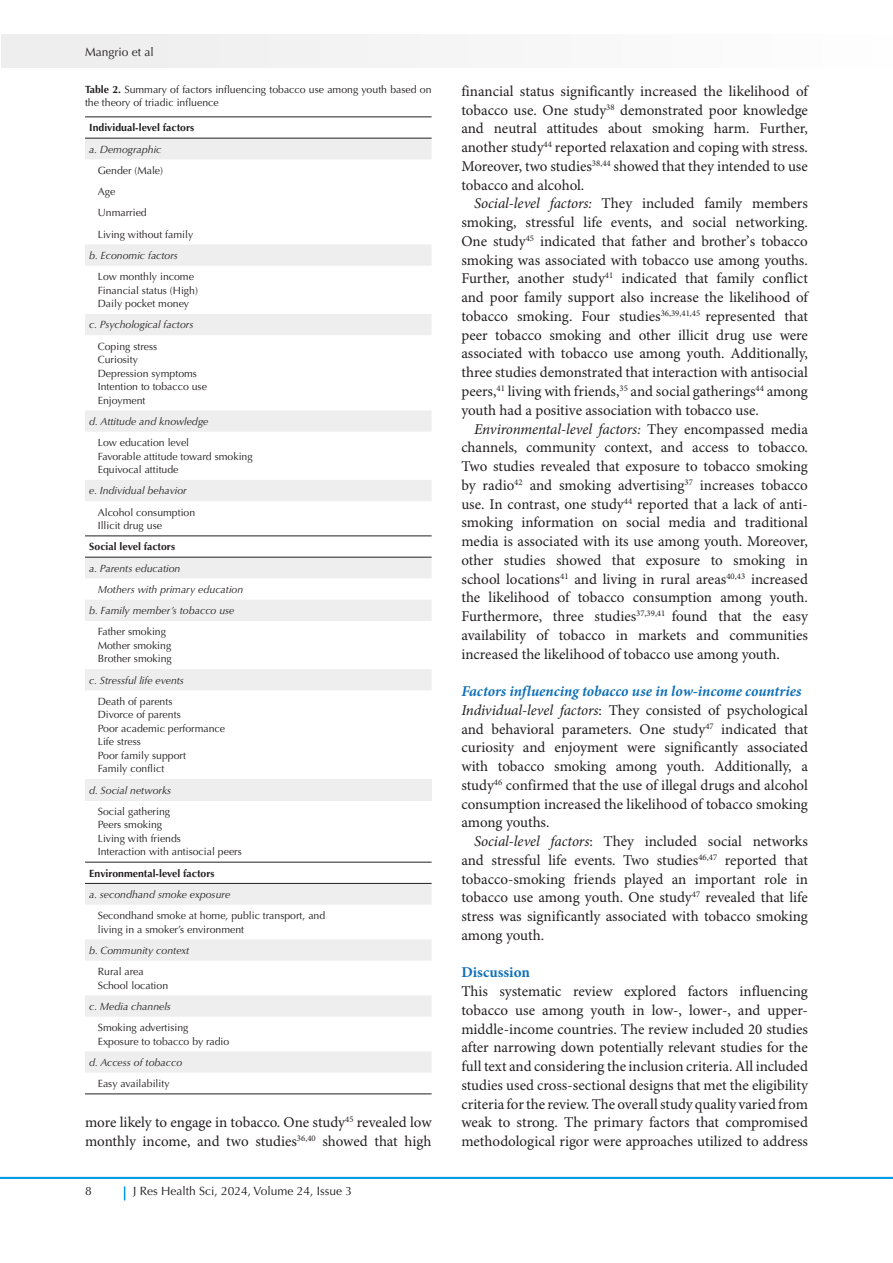
<style>
.page{position:relative;width:893px;height:1263px;background:#fff}
.page>*{position:absolute;margin:0;border:0;box-sizing:border-box;transform-origin:0 0}
.t1{font:15px/18.8px "Minion Pro";color:#231f20;text-align:justify}
.t2{font:italic 700 15px "Minion Pro";letter-spacing:-.005em;color:#1070b9}
.t3{font:700 15px "Minion Pro";color:#1070b9}
.t4{font:12px "Optima LT Std";color:#231f20}
.t5{font:10.5px/13.5px "Optima LT Std";color:#231f20}
.List_Paragraph{font:italic 10.5px "Optima LT Std";color:#231f20}
.List_Paragraph-2{font:700 10.5px "Optima LT Std";color:#231f20}
.s1{font-weight:700}
.s2{font-style:italic}
</style>
<div class="page">
<hr style="left:0;top:1177px;width:893px;height:2px;background:#0099e5">
<div style="left:1px;top:35px;width:892px;height:33px;background:#f5f5f5"></div>
<svg style="left:124px;top:1186px;width:1px;height:14px"></svg>
<svg style="left:85px;top:139px;width:347px;height:933px"></svg>
<div style="left:85px;top:779px;width:347px;height:21px;background:#eee"></div>
<hr style="left:85px;top:116px;width:347px;height:1px;background:#231f20">
<hr style="left:85px;top:138px;width:347px;height:1px;background:#231f20">
<hr style="left:85px;top:535px;width:347px;height:1px;background:#231f20">
<hr style="left:85px;top:557px;width:347px;height:1px;background:#231f20">
<hr style="left:85px;top:862px;width:347px;height:1px;background:#231f20">
<hr style="left:85px;top:883px;width:347px;height:1px;background:#231f20">
<hr style="left:85px;top:1093px;width:347px;height:1px;background:#231f20">
<p class="t4" style="left:85px;top:45px;width:70px">Mangrio et al</p>
<p class="t5" style="left:85px;top:83px;width:348px"><span class="s1">Table 2.</span> Summary of factors influencing tobacco use among youth based on the theory of triadic influence</p>
<p class="List_Paragraph-2" style="left:89px;top:122px;width:106px">Individual-level factors</p>
<p class="List_Paragraph" style="left:89px;top:143px;width:74px">a. Demographic</p>
<p class="t5" style="left:98px;top:164px;width:67px">Gender (Male)</p>
<p class="t5" style="left:98px;top:185px;width:19px">Age</p>
<p class="t5" style="left:98px;top:206px;width:51px">Unmarried</p>
<p class="t5" style="left:98px;top:227px;width:97px">Living without family</p>
<p class="List_Paragraph" style="left:89px;top:249px;width:90px">b. Economic factors</p>
<p class="t5" style="left:98px;top:270px;width:98px">Low monthly income</p>
<p class="t5" style="left:98px;top:283px;width:102px">Financial status (High)</p>
<p class="t5" style="left:98px;top:297px;width:93px">Daily pocket money</p>
<p class="List_Paragraph" style="left:89px;top:319px;width:106px">c. Psychological factors</p>
<p class="t5" style="left:98px;top:339px;width:61px">Coping stress</p>
<p class="t5" style="left:98px;top:353px;width:42px">Curiosity</p>
<p class="t5" style="left:98px;top:366px;width:101px">Depression symptoms</p>
<p class="t5" style="left:98px;top:380px;width:111px">Intention to tobacco use</p>
<p class="t5" style="left:98px;top:393px;width:49px">Enjoyment</p>
<p class="List_Paragraph" style="left:89px;top:415px;width:121px">d. Attitude and knowledge</p>
<p class="t5" style="left:98px;top:436px;width:93px">Low education level</p>
<p class="t5" style="left:98px;top:449px;width:156px">Favorable attitude toward smoking</p>
<p class="t5" style="left:98px;top:463px;width:82px">Equivocal attitude</p>
<p class="List_Paragraph" style="left:89px;top:485px;width:99px">e. Individual behavior</p>
<p class="t5" style="left:98px;top:505px;width:99px">Alcohol consumption</p>
<p class="t5" style="left:98px;top:519px;width:66px">Illicit drug use</p>
<p class="List_Paragraph-2" style="left:89px;top:541px;width:87px">Social level factors</p>
<p class="List_Paragraph" style="left:89px;top:562px;width:93px">a. Parents education</p>
<p class="List_Paragraph" style="left:98px;top:583px;width:147px">Mothers with primary education</p>
<p class="List_Paragraph" style="left:89px;top:604px;width:147px">b. Family member’s tobacco use</p>
<p class="t5" style="left:98px;top:625px;width:70px">Father smoking</p>
<p class="t5" style="left:98px;top:639px;width:75px">Mother smoking</p>
<p class="t5" style="left:98px;top:652px;width:76px">Brother smoking</p>
<p class="List_Paragraph" style="left:89px;top:674px;width:96px">c. Stressful life events</p>
<p class="t5" style="left:98px;top:695px;width:76px">Death of parents</p>
<p class="t5" style="left:98px;top:708px;width:84px">Divorce of parents</p>
<p class="t5" style="left:98px;top:722px;width:129px">Poor academic performance</p>
<p class="t5" style="left:98px;top:735px;width:45px">Life stress</p>
<p class="t5" style="left:98px;top:749px;width:90px">Poor family support</p>
<p class="t5" style="left:98px;top:762px;width:68px">Family conflict</p>
<p class="List_Paragraph" style="left:89px;top:784px;width:84px">d. Social networks</p>
<p class="t5" style="left:98px;top:805px;width:74px">Social gathering</p>
<p class="t5" style="left:98px;top:818px;width:66px">Peers smoking</p>
<p class="t5" style="left:98px;top:832px;width:85px">Living with friends</p>
<p class="t5" style="left:98px;top:845px;width:146px">Interaction with antisocial peers</p>
<p class="List_Paragraph-2" style="left:89px;top:867px;width:127px">Environmental-level factors</p>
<p class="List_Paragraph" style="left:89px;top:888px;width:142px">a. secondhand smoke exposure</p>
<p class="t5" style="left:98px;top:909px;width:229px">Secondhand smoke at home, public transport, and</p>
<p class="t5" style="left:98px;top:922px;width:148px">living in a smoker’s environment</p>
<p class="List_Paragraph" style="left:89px;top:944px;width:101px">b. Community context</p>
<p class="t5" style="left:98px;top:965px;width:47px">Rural area</p>
<p class="t5" style="left:98px;top:978px;width:72px">School location</p>
<p class="List_Paragraph" style="left:89px;top:1000px;width:83px">c. Media channels</p>
<p class="t5" style="left:98px;top:1021px;width:92px">Smoking advertising</p>
<p class="t5" style="left:98px;top:1034px;width:133px">Exposure to tobacco by radio</p>
<p class="List_Paragraph" style="left:89px;top:1056px;width:94px">d. Access of tobacco</p>
<p class="t5" style="left:98px;top:1077px;width:73px">Easy availability</p>
<p class="t1" style="left:85px;top:1114px;width:348px">more likely to engage in tobacco. One study<sup>45</sup> revealed low monthly income, and two studies<sup>36,40</sup> showed that high</p>
<p class="t4" style="left:85px;top:1184px;width:8px">8</p>
<p class="t4" style="left:133px;top:1184px;width:221px">J Res Health Sci, 2024, Volume 24, Issue 3</p>
<p class="t1" style="left:461px;top:82px;width:348px">financial status significantly increased the likelihood of tobacco use. One study<sup>38</sup> demonstrated poor knowledge and neutral attitudes about smoking harm. Further, another study<sup>44</sup> reported relaxation and coping with stress.<br>Moreover, two studies<sup>38,44</sup> showed that they intended to use tobacco and alcohol.</p>
<p class="t1" style="left:461px;top:195px;width:348px;text-indent:13px"><span class="s2">Social-level factors:</span> They included family members smoking, stressful life events, and social networking.<br>One study<sup>45</sup> indicated that father and brother’s tobacco smoking was associated with tobacco use among youths.<br>Further, another study<sup>41</sup> indicated that family conflict and poor family support also increase the likelihood of tobacco smoking. Four studies<sup>36,39,41,45</sup> represented that peer tobacco smoking and other illicit drug use were associated with tobacco use among youth. Additionally, three studies demonstrated that interaction with antisocial peers,<sup>41</sup> living with friends,<sup>35</sup> and social gatherings<sup>44</sup> among youth had a positive association with tobacco use.</p>
<p class="t1" style="left:461px;top:420px;width:348px;text-indent:13px"><span class="s2">Environmental-level factors:</span> They encompassed media channels, community context, and access to tobacco.<br>Two studies revealed that exposure to tobacco smoking by radio<sup>42</sup> and smoking advertising<sup>37</sup> increases tobacco use. In contrast, one study<sup>44</sup> reported that a lack of anti&shy;smoking information on social media and traditional media is associated with its use among youth. Moreover, other studies showed that exposure to smoking in school locations<sup>41</sup> and living in rural areas<sup>40,43</sup> increased the likelihood of tobacco consumption among youth.<br>Furthermore, three studies<sup>37,39,41</sup> found that the easy availability of tobacco in markets and communities increased the likelihood of tobacco use among youth.</p>
<p class="t2" style="left:461px;top:680px;width:342px">Factors influencing tobacco use in low-income countries</p>
<p class="t1" style="left:461px;top:701px;width:348px"><span class="s2">Individual-level factors</span>: They consisted of psychological and behavioral parameters. One study<sup>47</sup> indicated that curiosity and enjoyment were significantly associated with tobacco smoking among youth. Additionally, a study<sup>46</sup> confirmed that the use of illegal drugs and alcohol consumption increased the likelihood of tobacco smoking among youths.</p>
<p class="t1" style="left:461px;top:832px;width:348px;text-indent:13px"><span class="s2">Social-level factors</span>: They included social networks and stressful life events. Two studies<sup>46,47</sup> reported that tobacco-smoking friends played an important role in tobacco use among youth. One study<sup>47</sup> revealed that life stress was significantly associated with tobacco smoking among youth.</p>
<p class="t3" style="left:461px;top:962px;width:70px">Discussion</p>
<p class="t1" style="left:461px;top:982px;width:348px">This systematic review explored factors influencing tobacco use among youth in low-, lower-, and upper&shy;middle-income countries. The review included 20 studies after narrowing down potentially relevant studies for the full text and considering the inclusion criteria. All included studies used cross-sectional designs that met the eligibility criteria for the review. The overall study quality varied from weak to strong. The primary factors that compromised methodological rigor were approaches utilized to address</p>
</div>
